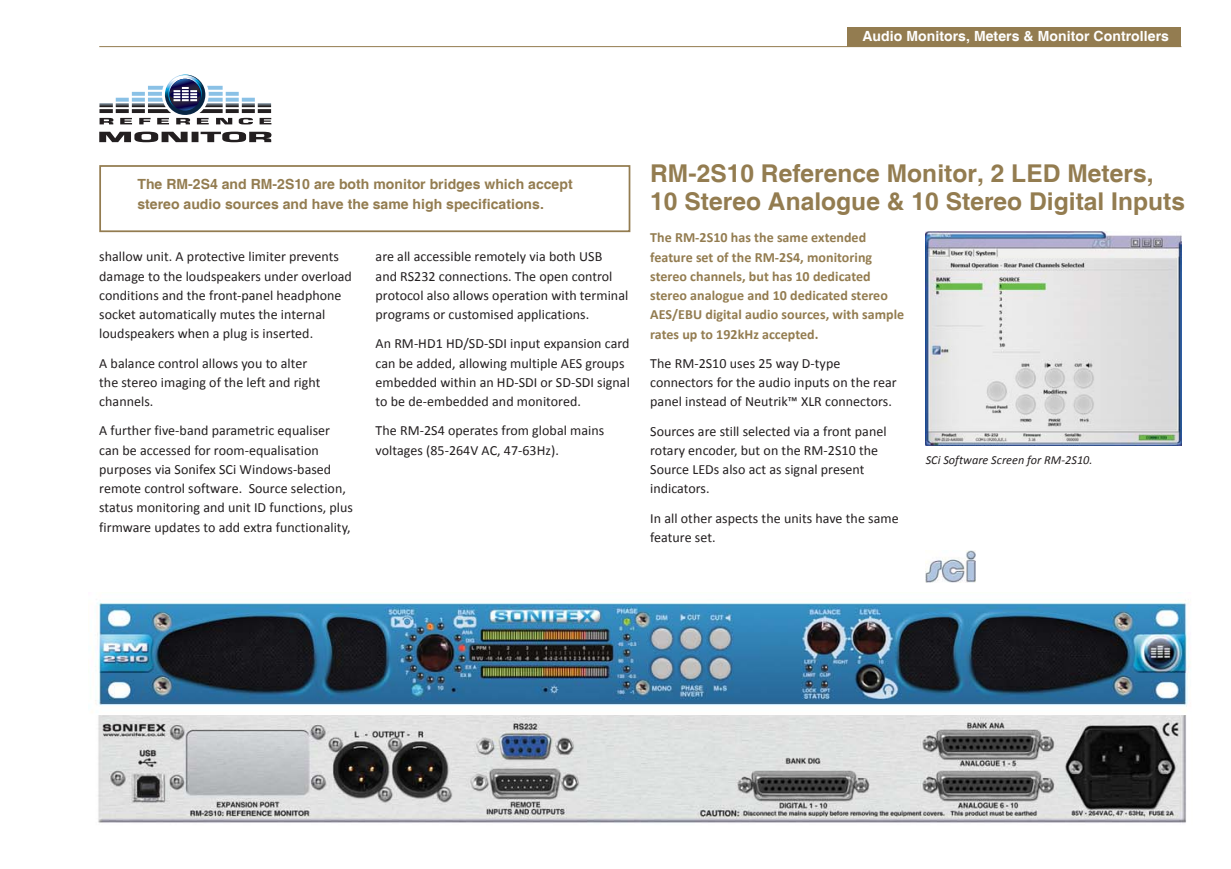
<style>
.page{position:relative;width:1231px;height:869px;background:#fff}
.page>*{position:absolute;margin:0;border:0;box-sizing:border-box;transform-origin:0 0}
.t1{font:700 24.5px/28px "Helvetica";color:#937c50}
.t2{font:14px/19.2px "Calibri";letter-spacing:.005em;color:#231f20}
.t3{font:700 14px/19.2px "Calibri";letter-spacing:.005em;color:#937c50}
.t4{font:700 14px/19.2px "Helvetica";color:#937c50}
.t5{font:700 14px "Helvetica";letter-spacing:.005em;color:#fff}
.t6{font:italic 12.25px "Calibri";letter-spacing:.005em;color:#231f20}
</style>
<div class="page">
<div style="left:847px;top:28px;width:334px;height:19px;background:#937c50"></div>
<hr style="left:99px;top:46px;width:1082px;height:1px;background:#937c50">
<svg style="left:99px;top:74px;width:172px;height:68px"></svg>
<img style="left:98px;top:715px;width:1088px;height:108px">
<img style="left:95px;top:592px;width:1094px;height:115px">
<div style="left:99px;top:165px;width:531px;height:67px;border:2px solid #937c50"></div>
<img style="left:925px;top:231px;width:256px;height:214px">
<img style="left:925px;top:550px;width:50px;height:32px">
<p class="t5" style="left:862px;top:28px;width:308px">Audio Monitors, Meters &amp; Monitor Controllers</p>
<p class="t4" style="left:137px;top:175px;width:436px">The RM-2S4 and RM-2S10 are both monitor bridges which accept stereo audio sources and have the same high specifications.</p>
<p class="t2" style="left:99px;top:248px;width:254px">shallow unit. A protective limiter prevents damage to the loudspeakers under overload conditions and the front-panel headphone socket automatically mutes the internal loudspeakers when a plug is inserted.</p>
<p class="t2" style="left:99px;top:354px;width:223px">A balance control allows you to alter the stereo imaging of the left and right channels.</p>
<p class="t2" style="left:99px;top:422px;width:255px">A further five-band parametric equaliser can be accessed for room-equalisation purposes via Sonifex SCi Windows-based remote control software. Source selection, status monitoring and unit ID functions, plus firmware updates to add extra functionality,</p>
<p class="t2" style="left:375px;top:248px;width:254px">are all accessible remotely via both USB<br>and RS232 connections. The open control protocol also allows operation with terminal programs or customised applications.</p>
<p class="t2" style="left:375px;top:335px;width:256px">An RM-HD1 HD/SD-SDI input expansion card can be added, allowing multiple AES groups embedded within an HD-SDI or SD-SDI signal to be de-embedded and monitored.</p>
<p class="t2" style="left:375px;top:422px;width:230px">The RM-2S4 operates from global mains voltages (85-264V AC, 47-63Hz).</p>
<h1 class="t1" style="left:650px;top:159px;width:536px">RM-2S10 Reference Monitor, 2 LED Meters,<br>10 Stereo Analogue &amp; 10 Stereo Digital Inputs</h1>
<p class="t3" style="left:650px;top:229px;width:255px">The RM-2S10 has the same extended feature set of the RM-2S4, monitoring stereo channels, but has 10 dedicated stereo analogue and 10 dedicated stereo AES/EBU digital audio sources, with sample rates up to 192kHz accepted.</p>
<p class="t2" style="left:650px;top:354px;width:248px">The RM-2S10 uses 25 way D-type connectors for the audio inputs on the rear panel instead of Neutrik™ XLR connectors.</p>
<p class="t2" style="left:650px;top:422px;width:238px">Sources are still selected via a front panel rotary encoder, but on the RM-2S10 the Source LEDs also act as signal present indicators.</p>
<p class="t2" style="left:650px;top:509px;width:250px">In all other aspects the units have the same feature set.</p>
<p class="t6" style="left:925px;top:454px;width:168px">SCi Software Screen for RM-2S10.</p>
</div>
